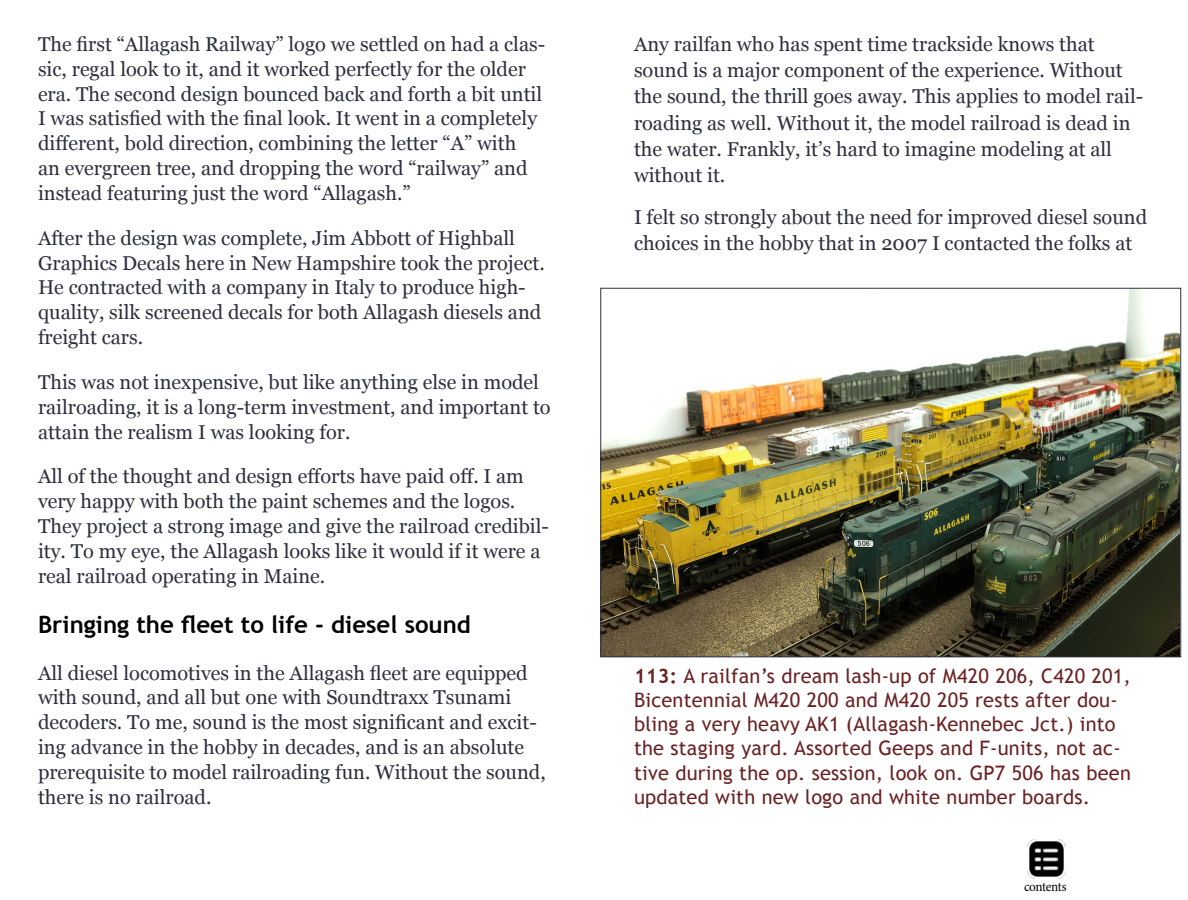
<style>
.page{position:relative;width:1188px;height:900px;background:#fff}
.page>*{position:absolute;margin:0;border:0;box-sizing:border-box;transform-origin:0 0}
.t1{font:700 24px "Trebuchet MS";color:#000}
.t2{font:20px/24.8px "Georgia";color:#2c303d}
.t3{font:20px/24.2px "Trebuchet MS";letter-spacing:.01em;color:#6a2224}
.t4{font:14px "Minion Pro";letter-spacing:-.025em;color:#000;scale:.94 1}
.s1{font-weight:700}
</style>
<div class="page">
<img style="left:602px;top:290px;width:577px;height:365px">
<img style="left:1027px;top:840px;width:39px;height:39px">
<p class="t2" style="left:38px;top:32px;width:509px">The first “Allagash Railway” logo we settled on had a clas&shy;sic, regal look to it, and it worked perfectly for the older era. The second design bounced back and forth a bit until I was satisfied with the final look. It went in a completely different, bold direction, combining the letter “A” with<br>an evergreen tree, and dropping the word “railway” and instead featuring just the word “Allagash.”</p>
<p class="t2" style="left:38px;top:226px;width:508px">After the design was complete, Jim Abbott of Highball Graphics Decals here in New Hampshire took the project.<br>He contracted with a company in Italy to produce high&shy;quality, silk screened decals for both Allagash diesels and freight cars.</p>
<p class="t2" style="left:38px;top:370px;width:514px">This was not inexpensive, but like anything else in model railroading, it is a long-term investment, and important to attain the realism I was looking for.</p>
<p class="t2" style="left:38px;top:465px;width:513px">All of the thought and design efforts have paid off. I am very happy with both the paint schemes and the logos.<br>They project a strong image and give the railroad credibil&shy;ity. To my eye, the Allagash looks like it would if it were a real railroad operating in Maine.</p>
<p class="t1" style="left:38px;top:609px;width:434px">Bringing the fleet to life - diesel sound</p>
<p class="t2" style="left:38px;top:661px;width:509px">All diesel locomotives in the Allagash fleet are equipped with sound, and all but one with Soundtraxx Tsunami decoders. To me, sound is the most significant and excit&shy;ing advance in the hobby in decades, and is an absolute prerequisite to model railroading fun. Without the sound, there is no railroad.</p>
<p class="t3" style="left:634px;top:664px;width:499px"><span class="s1">113:</span> A railfan’s dream lash-up of M420 206, C420 201, Bicentennial M420 200 and M420 205 rests after dou&shy;bling a very heavy AK1 (Allagash-Kennebec Jct.) into the staging yard. Assorted Geeps and F-units, not ac&shy;tive during the op. session, look on. GP7 506 has been updated with new logo and white number boards.</p>
<p class="t2" style="left:634px;top:31px;width:511px;line-height:26.3px">Any railfan who has spent time trackside knows that sound is a major component of the experience. Without the sound, the thrill goes away. This applies to model rail&shy;roading as well. Without it, the model railroad is dead in the water. Frankly, it’s hard to imagine modeling at all without it.</p>
<p class="t2" style="left:634px;top:204px;width:515px;line-height:26.3px">I felt so strongly about the need for improved diesel sound choices in the hobby that in 2007 I contacted the folks at</p>
<p class="t4" style="left:1024px;top:877px;width:47px">contents</p>
</div>
